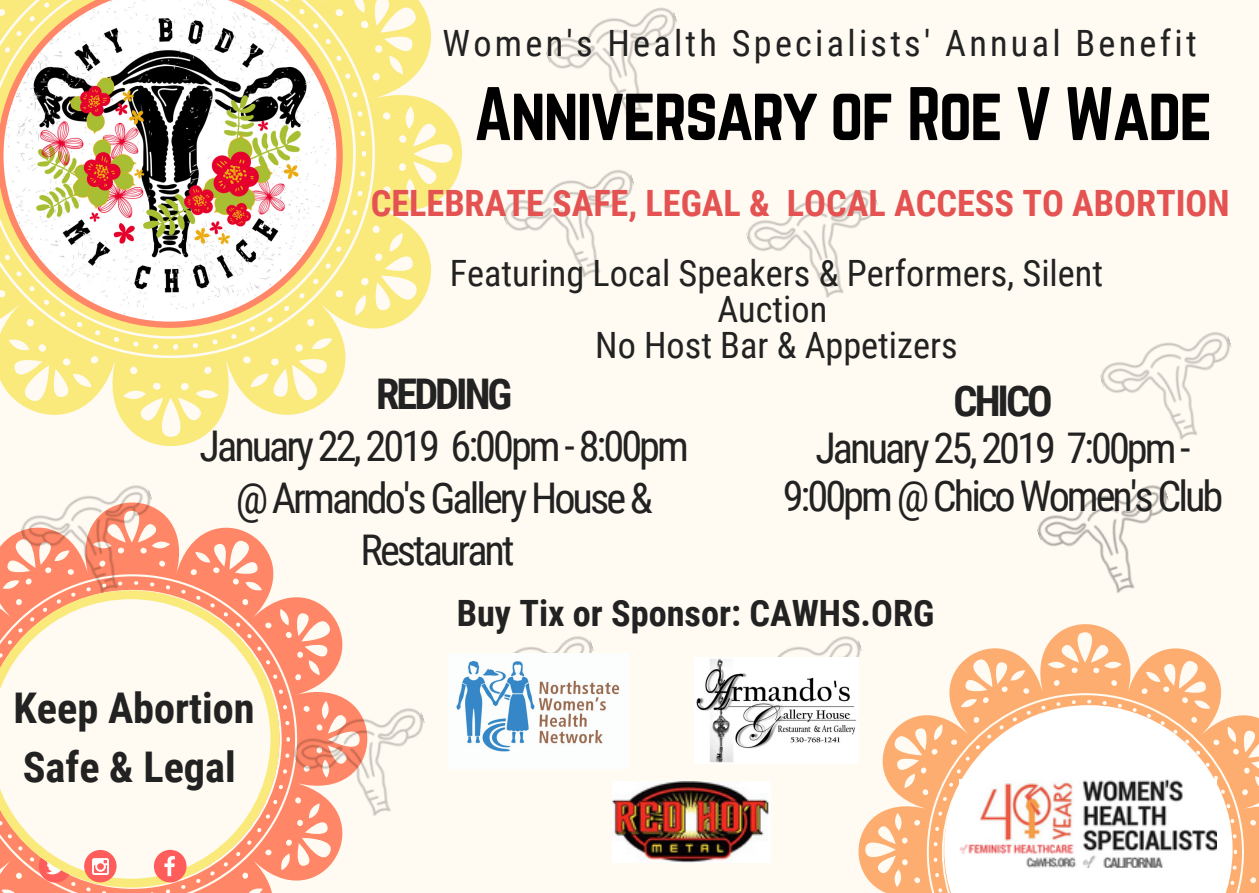
<style>
.page{position:relative;width:1259px;height:893px;background:#fffbf2}
.page>*{position:absolute;margin:0;border:0;box-sizing:border-box;transform-origin:0 0}
.t1{font:66.3px "Norwester";letter-spacing:-.03em;color:#000}
.t2{font:42.3px/51.9px "Roboto Condensed";letter-spacing:-.07em;color:#222;text-align:center}
.t3{font:700 42.3px/58.5px "Roboto Condensed";color:#222}
.t4{font:700 42.3px "Roboto Condensed";letter-spacing:-.07em;color:#222}
.t5{font:36.3px/36px "Roboto Condensed";color:#222;text-align:center}
.t6{font:700 36.3px "Roboto Condensed";color:#e45252}
.t7{font:36.3px "Roboto Condensed";letter-spacing:.09em;color:#222}
.t8{font:700 36.3px "Roboto Condensed";color:#222}
</style>
<div class="page">
<svg style="left:0;top:0;width:462px;height:446px"></svg>
<svg style="left:0;top:527px;width:343px;height:366px"></svg>
<svg style="left:858px;top:627px;width:401px;height:266px"></svg>
<svg style="left:0;top:0;width:343px;height:328px"></svg>
<img style="left:285px;top:684px;width:166px;height:166px">
<img style="left:13px;top:485px;width:166px;height:105px">
<img style="left:1037px;top:485px;width:132px;height:142px">
<img style="left:503px;top:170px;width:132px;height:108px">
<img style="left:1100px;top:332px;width:132px;height:108px">
<img style="left:746px;top:190px;width:132px;height:108px">
<img style="left:546px;top:7px;width:131px;height:108px">
<img style="left:454px;top:636px;width:166px;height:133px">
<img style="left:722px;top:627px;width:166px;height:151px">
<svg style="left:0;top:590px;width:279px;height:298px"></svg>
<svg style="left:944px;top:705px;width:288px;height:188px;fill:#fff"></svg>
<img style="left:960px;top:779px;width:256px;height:88px">
<img style="left:613px;top:782px;width:157px;height:81px">
<div style="left:84px;top:850px;width:33px;height:32px;background:#ff5c5c;border-radius:50%"></div>
<svg style="left:92px;top:858px;width:17px;height:17px"></svg>
<svg style="left:154px;top:850px;width:32px;height:32px"></svg>
<img style="left:448px;top:653px;width:180px;height:115px">
<img style="left:694px;top:658px;width:164px;height:106px">
<p class="t7" style="left:443px;top:23px;width:755px">Women's Health Specialists' Annual Benefit</p>
<h1 class="t1" style="left:474px;top:82px;width:740px">Anniversary of Roe V Wade</h1>
<p class="t6" style="left:371px;top:183px;width:860px">CELEBRATE SAFE, LEGAL &amp; LOCAL ACCESS TO ABORTION</p>
<p class="t5" style="left:450px;top:255px;width:655px">Featuring Local Speakers &amp; Performers, Silent<br>Auction<br>No Host Bar &amp; Appetizers</p>
<p class="t4" style="left:376px;top:370px;width:138px">REDDING</p>
<p class="t2" style="left:200px;top:420px;width:491px">January 22, 2019 6:00pm - 8:00pm @ Armando's Gallery House &amp;<br>Restaurant</p>
<p class="t3" style="left:953px;top:372px;width:101px">CHICO</p>
<p class="t2" style="left:782px;top:425px;width:442px;line-height:47.4px">January 25, 2019 7:00pm -<br>9:00pm @ Chico Women's Club</p>
<p class="t3" style="left:14px;top:679px;width:242px">Keep Abortion<br>Safe &amp; Legal</p>
<p class="t8" style="left:457px;top:593px;width:479px">Buy Tix or Sponsor: CAWHS.ORG</p>
</div>
